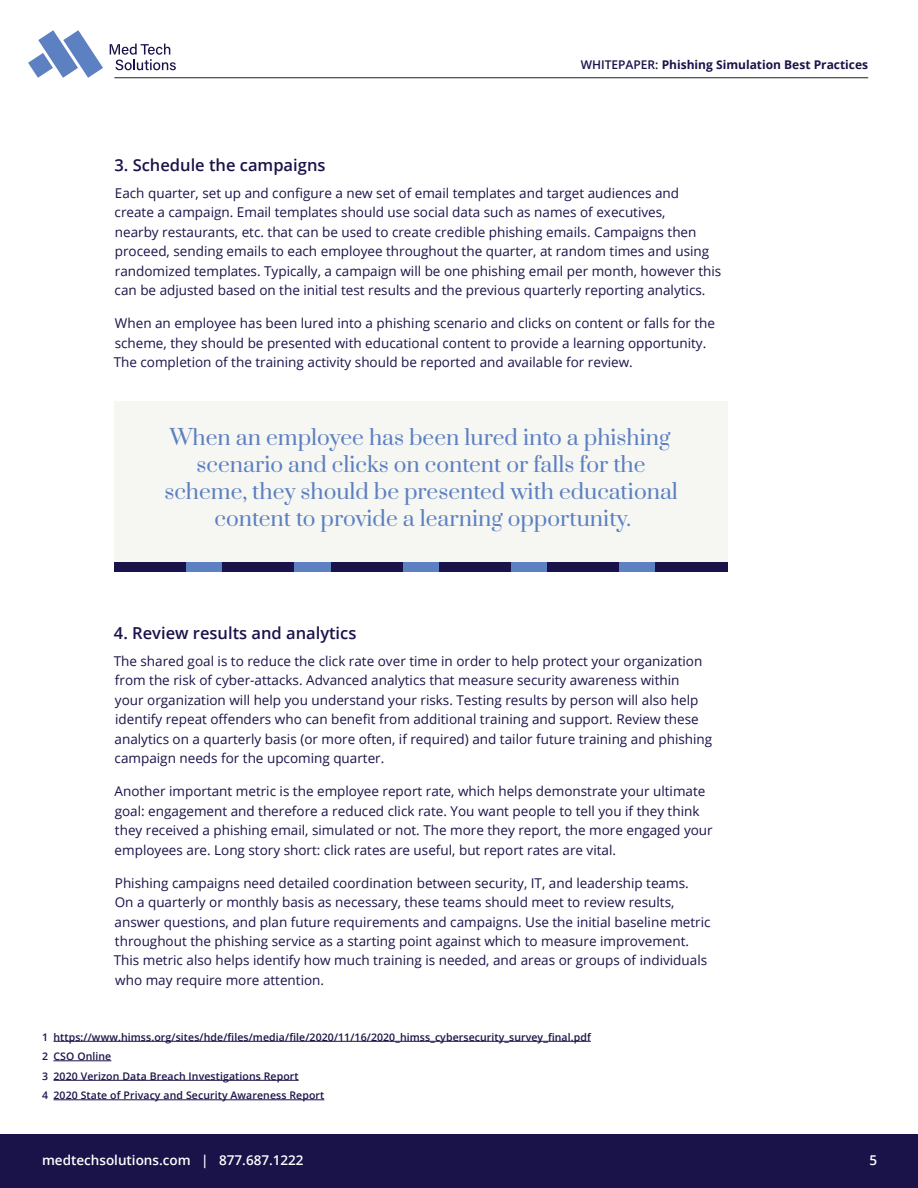
<style>
.page{position:relative;width:918px;height:1188px;background:#fff}
.page>*{position:absolute;margin:0;border:0;box-sizing:border-box;transform-origin:0 0}
.t1{font:21px/27px "Prata";color:#5c80c1;text-align:center}
.t2{font:600 16.5px "Open Sans";color:#191349}
.t3{font:13.5px/19.5px "Open Sans";color:#191349}
.t4{font:600 13.5px "Open Sans";color:#fff}
.t5{font:700 12px "Open Sans";color:#191349}
.t6{font:600 10.5px/19.5px "Open Sans";letter-spacing:.01em;color:#191349}
.s1{font-weight:600}
</style>
<div class="page">
<div style="left:0;top:1134px;width:918px;height:54px;background:#191349"></div>
<div style="left:114px;top:401px;width:614px;height:161px;background:#f6f7f3"></div>
<div style="left:114px;top:562px;width:73px;height:9px;background:#191349"></div>
<div style="left:187px;top:562px;width:36px;height:9px;background:#5c80c1"></div>
<div style="left:223px;top:562px;width:72px;height:9px;background:#191349"></div>
<div style="left:295px;top:562px;width:36px;height:9px;background:#5c80c1"></div>
<div style="left:331px;top:562px;width:72px;height:9px;background:#191349"></div>
<div style="left:403px;top:562px;width:36px;height:9px;background:#5c80c1"></div>
<div style="left:439px;top:562px;width:72px;height:9px;background:#191349"></div>
<div style="left:511px;top:562px;width:36px;height:9px;background:#5c80c1"></div>
<div style="left:547px;top:562px;width:73px;height:9px;background:#191349"></div>
<div style="left:620px;top:562px;width:36px;height:9px;background:#5c80c1"></div>
<div style="left:656px;top:562px;width:72px;height:9px;background:#191349"></div>
<hr style="left:54px;top:1041px;width:537px;height:1px;background:#191349">
<hr style="left:54px;top:1061px;width:57px;height:1px;background:#191349">
<hr style="left:54px;top:1080px;width:245px;height:1px;background:#191349">
<hr style="left:54px;top:1100px;width:270px;height:1px;background:#191349">
<svg style="left:28px;top:30px;width:75px;height:48px"></svg>
<svg style="left:110px;top:44px;width:66px;height:26px"></svg>
<hr style="left:114px;top:78px;width:754px;height:1px;background:#231f20">
<p class="t5" style="left:581px;top:56px;width:289px"><span class="s1">WHITEPAPER:</span> Phishing Simulation Best Practices</p>
<p class="t2" style="left:114px;top:154px;width:213px">3. Schedule the campaigns</p>
<p class="t3" style="left:115px;top:183px;width:608px">Each quarter, set up and configure a new set of email templates and target audiences and create a campaign. Email templates should use social data such as names of executives,<br>nearby restaurants, etc. that can be used to create credible phishing emails. Campaigns then proceed, sending emails to each employee throughout the quarter, at random times and using randomized templates. Typically, a campaign will be one phishing email per month, however this can be adjusted based on the initial test results and the previous quarterly reporting analytics.</p>
<p class="t3" style="left:114px;top:313px;width:603px">When an employee has been lured into a phishing scenario and clicks on content or falls for the scheme, they should be presented with educational content to provide a learning opportunity.<br>The completion of the training activity should be reported and available for review.</p>
<h1 class="t1" style="left:164px;top:422px;width:515px">When an employee has been lured into a phishing scenario and clicks on content or falls for the scheme, they should be presented with educational content to provide a learning opportunity.</h1>
<p class="t2" style="left:114px;top:622px;width:244px">4. Review results and analytics</p>
<p class="t3" style="left:114px;top:651px;width:600px">The shared goal is to reduce the click rate over time in order to help protect your organization from the risk of cyber-attacks. Advanced analytics that measure security awareness within<br>your organization will help you understand your risks. Testing results by person will also help identify repeat offenders who can benefit from additional training and support. Review these analytics on a quarterly basis (or more often, if required) and tailor future training and phishing campaign needs for the upcoming quarter.</p>
<p class="t3" style="left:114px;top:781px;width:600px">Another important metric is the employee report rate, which helps demonstrate your ultimate goal: engagement and therefore a reduced click rate. You want people to tell you if they think they received a phishing email, simulated or not. The more they report, the more engaged your employees are. Long story short: click rates are useful, but report rates are vital.</p>
<p class="t3" style="left:114px;top:873px;width:598px">Phishing campaigns need detailed coordination between security, IT, and leadership teams.<br>On a quarterly or monthly basis as necessary, these teams should meet to review results, answer questions, and plan future requirements and campaigns. Use the initial baseline metric throughout the phishing service as a starting point against which to measure improvement.<br>This metric also helps identify how much training is needed, and areas or groups of individuals who may require more attention.</p>
<p class="t6" style="left:42px;top:1027px;width:550px">1 https://www.himss.org/sites/hde/files/media/file/2020/11/16/2020_himss_cybersecurity_survey_final.pdf 2 CSO Online<br>3 2020 Verizon Data Breach Investigations Report<br>4 2020 State of Privacy and Security Awareness Report</p>
<p class="t4" style="left:42px;top:1150px;width:263px">medtechsolutions.com | 877.687.1222</p>
<p class="t4" style="left:869px;top:1150px;width:9px">5</p>
</div>
